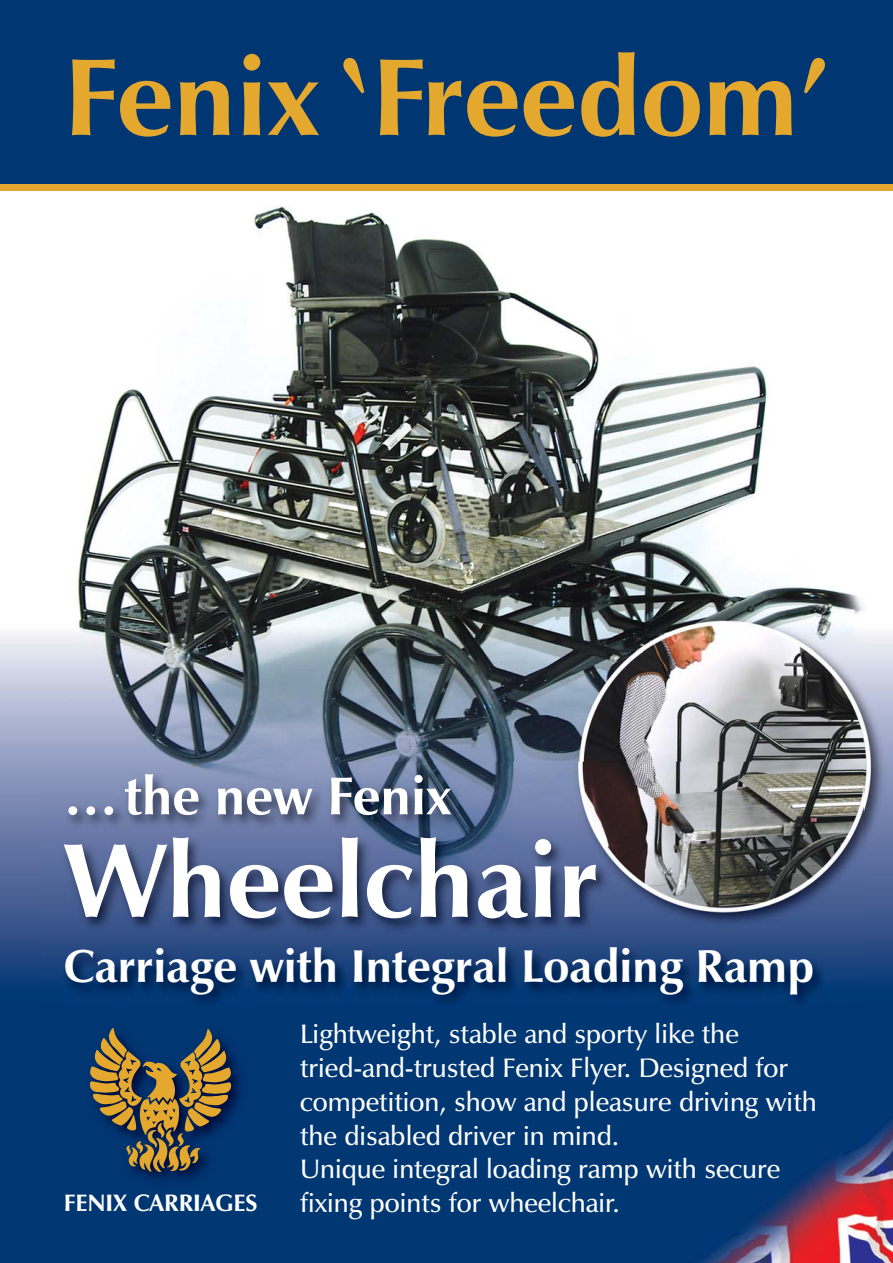
<style>
.page{position:relative;width:893px;height:1263px;background:#fff}
.page>*{position:absolute;margin:0;border:0;box-sizing:border-box;transform-origin:0 0}
.t1{font:700 111px "Zapf Humanist 601 BT";color:#e5a82e}
.t2{font:700 106.5px "Zapf Humanist 601 BT";color:#fff}
.t3{font:700 54px "Zapf Humanist 601 BT";color:#fff}
.t4{font:700 46.5px "Zapf Humanist 601 BT";color:#fff}
.t5{font:600 27px/33.8px "Zapf Humanist 601 BT";color:#fff}
.t6{font:700 24px "Zapf Humanist 601 BT";color:#fff}
</style>
<div class="page">
<img style="left:0;top:206px;width:893px;height:1057px">
<div style="left:0;top:0;width:893px;height:187px;background:#003672"></div>
<div style="left:0;top:184px;width:893px;height:7px;background:#e5a82e"></div>
<div style="left:54px;top:1020px;width:226px;height:188px;background:#003672"></div>
<img style="left:90px;top:1028px;width:141px;height:144px">
<img style="left:42px;top:762px;width:822px;height:258px">
<h1 class="t1" style="left:64px;top:41px;width:767px">Fenix Freedom’</h1>
<h3 class="t3" style="left:64px;top:769px;width:389px">…the new Fenix</h3>
<h2 class="t2" style="left:64px;top:827px;width:536px">Wheelchair</h2>
<h3 class="t4" style="left:64px;top:942px;width:752px">Carriage with Integral Loading Ramp</h3>
<p class="t5" style="left:300px;top:1020px;width:518px">Lightweight, stable and sporty like the tried-and-trusted Fenix Flyer. Designed for competition, show and pleasure driving with the disabled driver in mind.<br>Unique integral loading ramp with secure</p>
<p class="t6" style="left:64px;top:1190px;width:195px">FENIX CARRIAGES</p>
<p class="t5" style="left:300px;top:1189px;width:321px">fixing points for wheelchair.</p>
</div>
